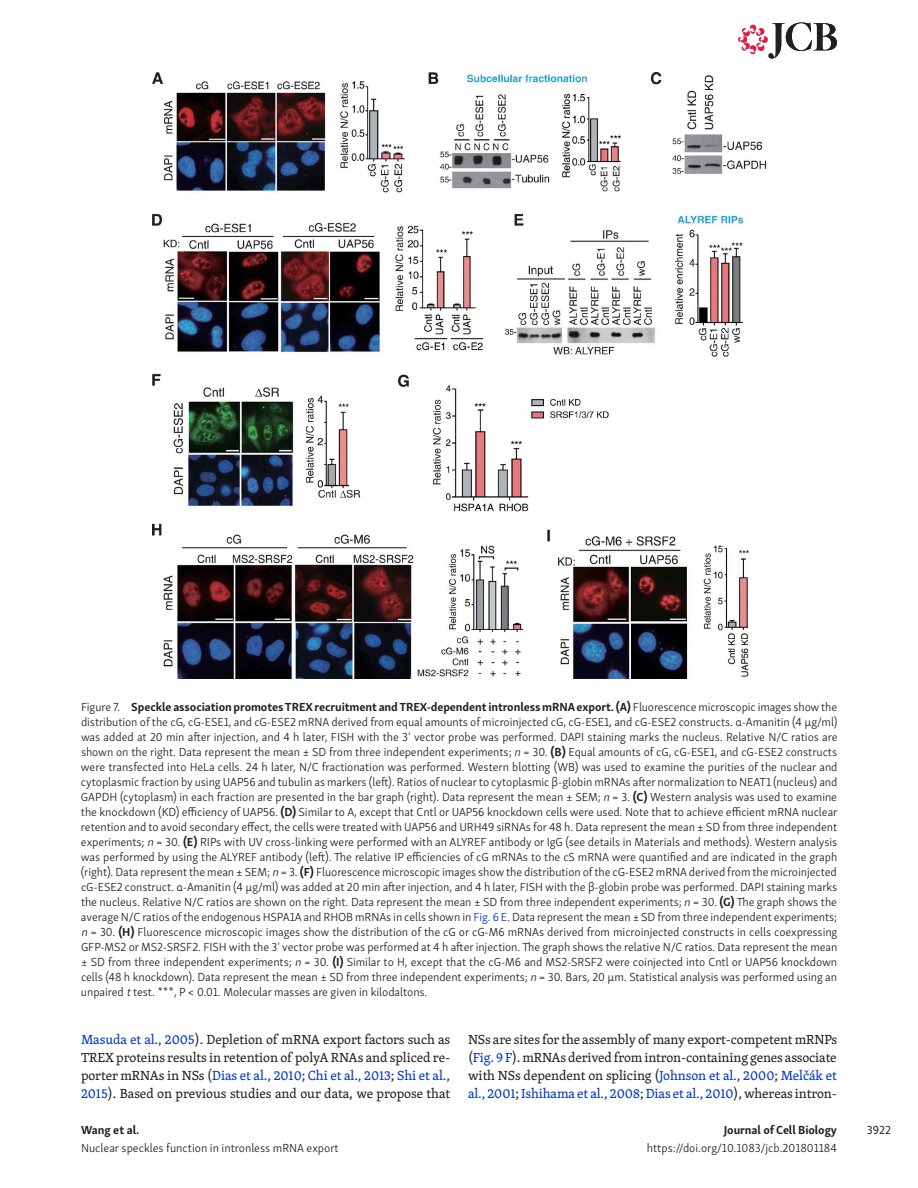
<style>
.page{position:relative;width:918px;height:1188px;background:#fff}
.page>*{position:absolute;margin:0;border:0;box-sizing:border-box;transform-origin:0 0}
.t1{font:13.5px/18px "Skolar PE";letter-spacing:-.005em;color:#231f20;text-align:justify}
.t2{font:300 12px/15px "Skolar Sans PE";color:#231f20;text-align:justify}
.t3{font:700 12px "Skolar Sans PE";letter-spacing:-.005em;color:#231f20}
.t4{font:12px "Skolar Sans PE";color:#231f20}
.s1{font-weight:700}
.s2{font-style:italic}
.s3{color:#0034c9}
</style>
<div class="page">
<svg style="left:738px;top:22px;width:99px;height:36px"></svg>
<img style="left:153px;top:72px;width:612px;height:606px">
<p class="t2" style="left:81px;top:699px;width:758px">Figure 7. <span class="s1">Speckle association promotes TREX recruitment and TREX-dependent intronless mRNA export. (A)</span> Fluorescence microscopic images show the distribution of the cG, cG-ESE1, and cG-ESE2 mRNA derived from equal amounts of microinjected cG, cG-ESE1, and cG-ESE2 constructs. α-Amanitin (4 µg/ml) was added at 20 min after injection, and 4 h later, FISH with the 3′ vector probe was performed. DAPI staining marks the nucleus. Relative N/C ratios are shown on the right. Data represent the mean ± SD from three independent experiments; <span class="s2">n</span> = 30. <span class="s1">(B)</span> Equal amounts of cG, cG-ESE1, and cG-ESE2 constructs were transfected into HeLa cells. 24 h later, N/C fractionation was performed. Western blotting (WB) was used to examine the purities of the nuclear and cytoplasmic fraction by using UAP56 and tubulin as markers (left). Ratios of nuclear to cytoplasmic β-globin mRNAs after normalization to NEAT1 (nucleus) and GAPDH (cytoplasm) in each fraction are presented in the bar graph (right). Data represent the mean ± SEM; <span class="s2">n</span> = 3. <span class="s1">(C)</span> Western analysis was used to examine the knockdown (KD) efficiency of UAP56. <span class="s1">(D)</span> Similar to A, except that Cntl or UAP56 knockdown cells were used. Note that to achieve efficient mRNA nuclear retention and to avoid secondary effect, the cells were treated with UAP56 and URH49 siRNAs for 48 h. Data represent the mean ± SD from three independent experiments; <span class="s2">n</span> = 30. <span class="s1">(E)</span> RIPs with UV cross-linking were performed with an ALYREF antibody or IgG (see details in Materials and methods). Western analysis was performed by using the ALYREF antibody (left). The relative IP efficiencies of cG mRNAs to the cS mRNA were quantified and are indicated in the graph (right). Data represent the mean ± SEM; <span class="s2">n</span> = 3. <span class="s1">(F)</span> Fluorescence microscopic images show the distribution of the cG-ESE2 mRNA derived from the microinjected cG-ESE2 construct. α-Amanitin (4 µg/ml) was added at 20 min after injection, and 4 h later, FISH with the β-globin probe was performed. DAPI staining marks the nucleus. Relative N/C ratios are shown on the right. Data represent the mean ± SD from three independent experiments; <span class="s2">n</span> = 30. <span class="s1">(G)</span> The graph shows the average N/C ratios of the endogenous HSPA1A and RHOB mRNAs in cells shown in <span class="s3">Fig. 6 E</span>. Data represent the mean ± SD from three independent experiments; <span class="s2">n</span> = 30. <span class="s1">(H)</span> Fluorescence microscopic images show the distribution of the cG or cG-M6 mRNAs derived from microinjected constructs in cells coexpressing GFP-MS2 or MS2-SRSF2. FISH with the 3′ vector probe was performed at 4 h after injection. The graph shows the relative N/C ratios. Data represent the mean ± SD from three independent experiments; <span class="s2">n</span> = 30. <span class="s1">(I)</span> Similar to H, except that the cG-M6 and MS2-SRSF2 were coinjected into Cntl or UAP56 knockdown cells (48 h knockdown). Data represent the mean ± SD from three independent experiments; <span class="s2">n</span> = 30. Bars, 20 µm. Statistical analysis was performed using an unpaired <span class="s2">t</span>test. ***, P &lt; 0.01. Molecular masses are given in kilodaltons.</p>
<p class="t1" style="left:81px;top:1030px;width:371px"><span class="s3">Masuda et al., 2005</span>). Depletion of mRNA export factors such as TREX proteins results in retention of polyA RNAs and spliced re&shy;porter mRNAs in NSs (<span class="s3">Dias et al., 2010</span>; <span class="s3">Chi et al., 2013</span>; <span class="s3">Shi et al., 2015</span>). Based on previous studies and our data, we propose that</p>
<p class="t1" style="left:468px;top:1030px;width:371px">NSs are sites for the assembly of many export-competent mRNPs (<span class="s3">Fig. 9 F</span>). mRNAs derived from intron-containing genes associate with NSs dependent on splicing (<span class="s3">Johnson et al., 2000</span>; <span class="s3">Melčák et al., 2001</span>; <span class="s3">Ishihama et al., 2008</span>; <span class="s3">Dias et al., 2010</span>), whereas intron-</p>
<p class="t3" style="left:81px;top:1120px;width:60px">Wang et al.</p>
<p class="t2" style="left:81px;top:1140px;width:259px">Nuclear speckles function in intronless mRNA export</p>
<p class="t3" style="left:724px;top:1120px;width:115px">Journal of Cell Biology</p>
<p class="t2" style="left:647px;top:1140px;width:192px">https://doi.org/10.1083/jcb.201801184</p>
<p class="t4" style="left:867px;top:1121px;width:26px">3922</p>
</div>
